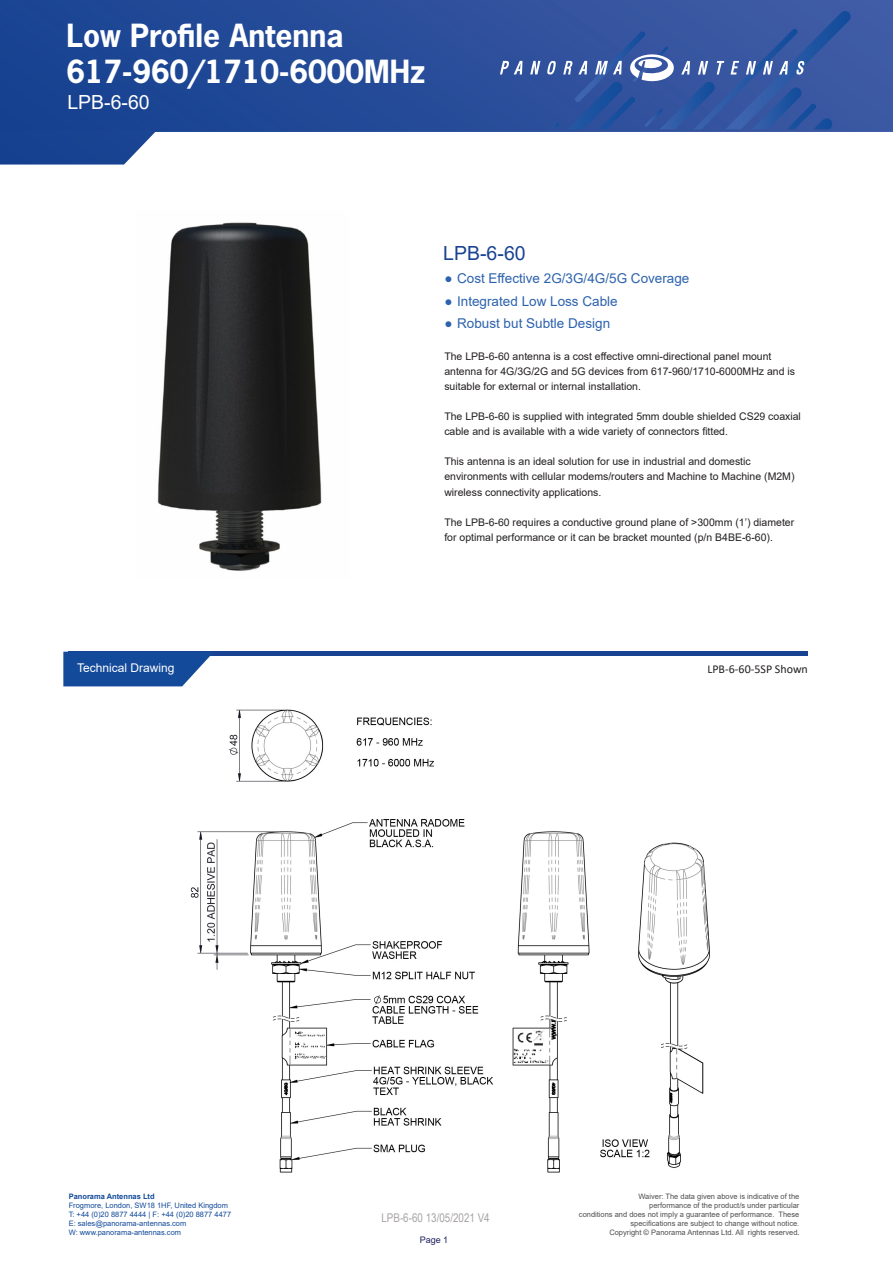
<style>
.page{position:relative;width:893px;height:1263px;background:#fff}
.page>*{position:absolute;margin:0;border:0;box-sizing:border-box;transform-origin:0 0}
.t1{font:700 30px/35.7px "News Gothic Std";color:#fff}
.t2{font:19.5px "Arial";color:#fff}
.t3{font:19.5px "Arial";color:#184392}
.t4{font:13.5px "Arial";color:#2c62ad}
.t5{font:12px "Arial Narrow";color:#a7a3a3}
.t6{font:12px "Calibri";color:#231f20}
.t7{font:12px "Arial";color:#fff}
.t8{font:10.5px/15px "Arial";color:#231f20}
.t9{font:9px "Arial";color:#201f5e}
.t10{font:7.5px/9px "Arial";color:#4e4f50;text-align:right}
.t11{font:7.5px/9px "Arial";color:#134a9a}
.t12{font:700 7.5px "Arial";color:#134a9a}
.s1{font-family:"Myriad Pro";font-size:9px}
</style>
<div class="page">
<img style="left:0;top:0;width:893px;height:131px">
<svg style="left:547px;top:11px;width:304px;height:118px;background:#3a5ba4"></svg>
<svg style="left:530px;top:61px;width:10px;height:13px"></svg>
<svg style="left:500px;top:60px;width:22px;height:14px"></svg>
<img style="left:0;top:130px;width:157px;height:35px">
<img style="left:190px;top:709px;width:520px;height:464px">
<img style="left:157px;top:222px;width:165px;height:349px">
<hr style="left:69px;top:652px;width:739px;height:4px;background:#184392">
<svg style="left:63px;top:652px;width:147px;height:34px"></svg>
<h1 class="t1" style="left:66px;top:18px;width:361px">Low Profile Antenna<br>617-960/1710-6000MHz</h1>
<h2 class="t2" style="left:67px;top:89px;width:84px">LPB-6-60</h2>
<h2 class="t3" style="left:443px;top:240px;width:84px">LPB-6-60</h2>
<p class="t4" style="left:444px;top:269px;width:247px">● Cost Effective 2G/3G/4G/5G Coverage</p>
<p class="t4" style="left:444px;top:292px;width:175px">● Integrated Low Loss Cable</p>
<p class="t4" style="left:444px;top:314px;width:167px">● Robust but Subtle Design</p>
<p class="t8" style="left:444px;top:349px;width:352px">The LPB-6-60 antenna is a cost effective omni-directional panel mount antenna for 4G/3G/2G and 5G devices from 617-960/1710-6000MHz and is suitable for external or internal installation.</p>
<p class="t8" style="left:444px;top:409px;width:358px">The LPB-6-60 is supplied with integrated 5mm double shielded CS29 coaxial cable and is available with a wide variety of connectors fitted.</p>
<p class="t8" style="left:444px;top:454px;width:352px">This antenna is an ideal solution for use in industrial and domestic environments with cellular modems/routers and Machine to Machine (M2M) wireless connectivity applications.</p>
<p class="t8" style="left:444px;top:514px;width:351px">The LPB-6-60 requires a conductive ground plane of &gt;300mm (1’) diameter for optimal performance or it can be bracket mounted (p/n B4BE-6-60).</p>
<p class="t7" style="left:77px;top:660px;width:99px">Technical Drawing</p>
<p class="t6" style="left:707px;top:661px;width:102px">LPB-6-60-5SP Shown</p>
<p class="t12" style="left:69px;top:1191px;width:87px">Panorama Antennas Ltd</p>
<p class="t11" style="left:69px;top:1201px;width:164px">Frogmore, London, SW18 1HF, United Kingdom T: +44 (0)20 8877 4444 | F: +44 (0)20 8877 4477<br>E: sales@panorama-antennas.com<br>W: www.panorama-antennas.com</p>
<p class="t5" style="left:381px;top:1208px;width:110px">LPB-6-60 13/05/2021 V4</p>
<p class="t9" style="left:420px;top:1234px;width:30px">Page 1</p>
<p class="t10" style="left:579px;top:1192px;width:222px">Waiver: The data given above is indicative of the<br>performance of the product/s under particular<br>conditions and does not imply a guarantee of performance. These specifications are subject to change without notice.<br>Copyright © Panorama Antennas Ltd. All rights reserved<span class="s1">.</span></p>
</div>
